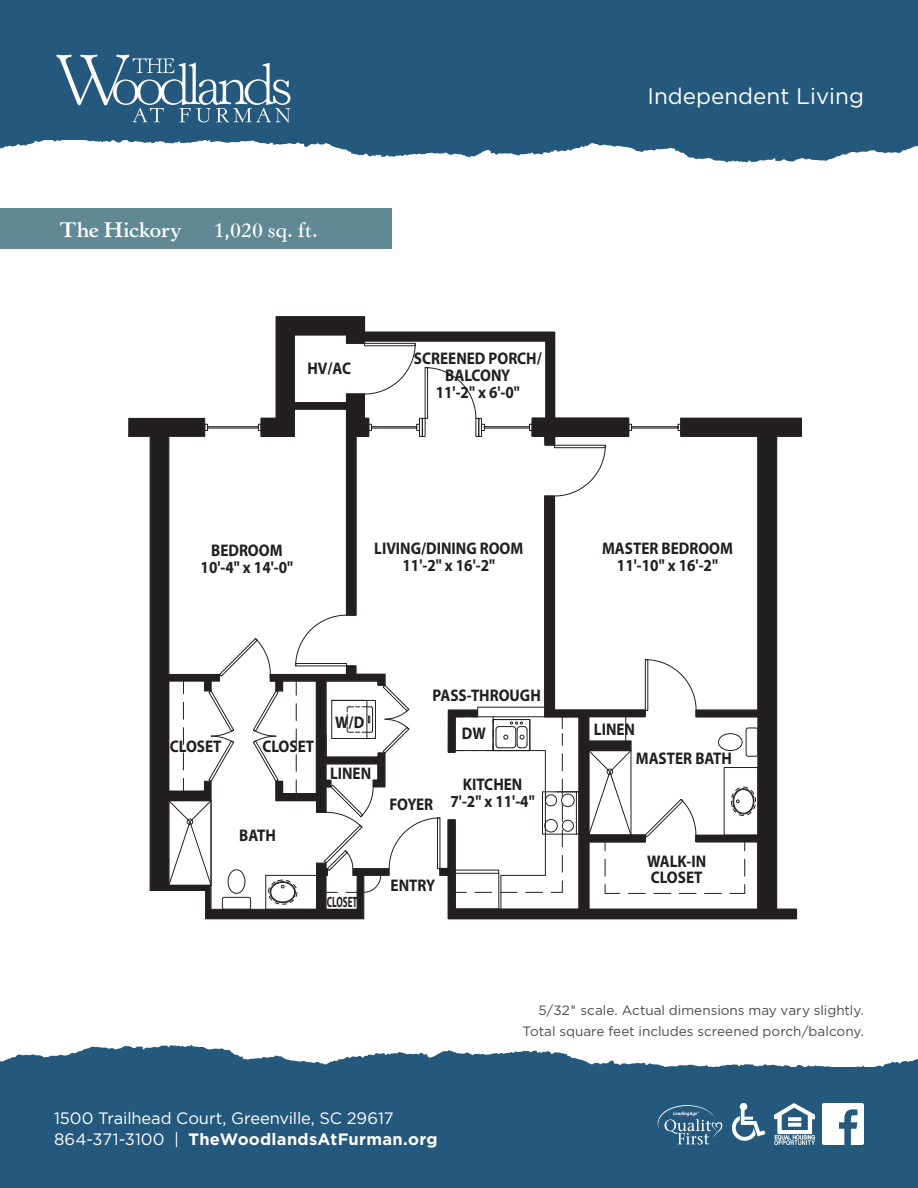
<style>
.page{position:relative;width:918px;height:1188px;background:#fff}
.page>*{position:absolute;margin:0;border:0;box-sizing:border-box;transform-origin:0 0}
.t1{font:22.5px "Gotham";color:#fff}
.t2{font:600 21px "Horley Old Style";letter-spacing:-.005em;color:#fff}
.t3{font:700 21px "Horley Old Style";letter-spacing:-.015em;color:#fff}
.t4{font:700 16.8px/16.8px "Myriad Pro";color:#231f20;text-align:center;scale:.9 1}
.t5{font:16.5px/21px "Gotham";letter-spacing:-.005em;color:#fff}
.t6{font:700 15px "Myriad Pro";color:#231f20;scale:.6 1}
.t7{font:13.5px/21px "Gotham";color:#4b4c4d;text-align:center}
.s1{color:#fff}
.s2{font-family:"Avenir LT Std";font-weight:500}
.s3{font-weight:700}
</style>
<div class="page">
<div style="left:0;top:0;width:918px;height:315px;background:#24587c"></div>
<div style="left:0;top:141px;width:918px;height:174px;background:#fff"></div>
<div style="left:0;top:874px;width:918px;height:314px;background:#24587c"></div>
<div style="left:0;top:874px;width:918px;height:193px;background:#fff"></div>
<svg style="left:56px;top:55px;width:235px;height:68px"></svg>
<img style="left:823px;top:1104px;width:41px;height:41px">
<div style="left:0;top:208px;width:392px;height:41px;background:#618895"></div>
<svg style="left:125px;top:316px;width:677px;height:604px"></svg>
<div style="left:115px;top:891px;width:90px;height:37px;background:#fff"></div>
<img style="left:775px;top:1104px;width:40px;height:40px">
<img style="left:731px;top:1104px;width:35px;height:37px">
<svg style="left:658px;top:1105px;width:64px;height:40px"></svg>
<p class="t3" style="left:60px;top:216px;width:123px">The Hickory</p>
<p class="t2" style="left:214px;top:217px;width:106px">1,020 sq. ft.</p>
<p class="t4" style="left:307px;top:359px;width:50px">HV/AC</p>
<p class="t4" style="left:414px;top:349px;width:144px">SCREENED PORCH/<br>BALCONY<br>11'-2" x 6'-0"</p>
<h1 class="t1" style="left:647px;top:84px;width:218px">Independent Living</h1>
<p class="t4" style="left:201px;top:541px;width:104px">BEDROOM<br>10'-4" x 14'-0"</p>
<p class="t4" style="left:374px;top:539px;width:167px">LIVING/DINING ROOM<br>11'-2" x 16'-2"</p>
<p class="t4" style="left:602px;top:539px;width:147px">MASTER BEDROOM<br>11'-10" x 16'-2"</p>
<p class="t4" style="left:170px;top:738px;width:59px">CLOSET</p>
<p class="t4" style="left:262px;top:738px;width:59px">CLOSET</p>
<p class="t4" style="left:335px;top:714px;width:34px">W/D</p>
<p class="t4" style="left:330px;top:765px;width:47px">LINEN</p>
<p class="t4" style="left:239px;top:827px;width:42px">BATH</p>
<p class="t6" style="left:327px;top:892px;width:53px">CLOSET</p>
<p class="t4" style="left:432px;top:687px;width:122px">PASS-THROUGH</p>
<p class="t4" style="left:389px;top:795px;width:50px">FOYER</p>
<p class="t4" style="left:462px;top:724px;width:28px">DW</p>
<p class="t4" style="left:450px;top:776px;width:95px">KITCHEN<br>7'-2" x 11'-4"</p>
<p class="t4" style="left:391px;top:876px;width:51px">ENTRY</p>
<p class="t4" style="left:594px;top:720px;width:47px">LINEN</p>
<p class="t4" style="left:636px;top:750px;width:108px">MASTER BATH</p>
<p class="t4" style="left:647px;top:852px;width:67px;text-align:left">WALK-IN<br>CLOSET</p>
<p class="t7" style="left:523px;top:999px;width:343px"><span class="s1">1/</span>5/32<span class="s2">"</span> scale. Actual dimensions may vary slightly.<br>Total square feet includes screened porch/balcony.</p>
<p class="t5" style="left:54px;top:1107px;width:385px">1500 Trailhead Court, Greenville, SC 29617<br>864-371-3100 | <span class="s3">TheWoodlandsAtFurman.org</span></p>
</div>
